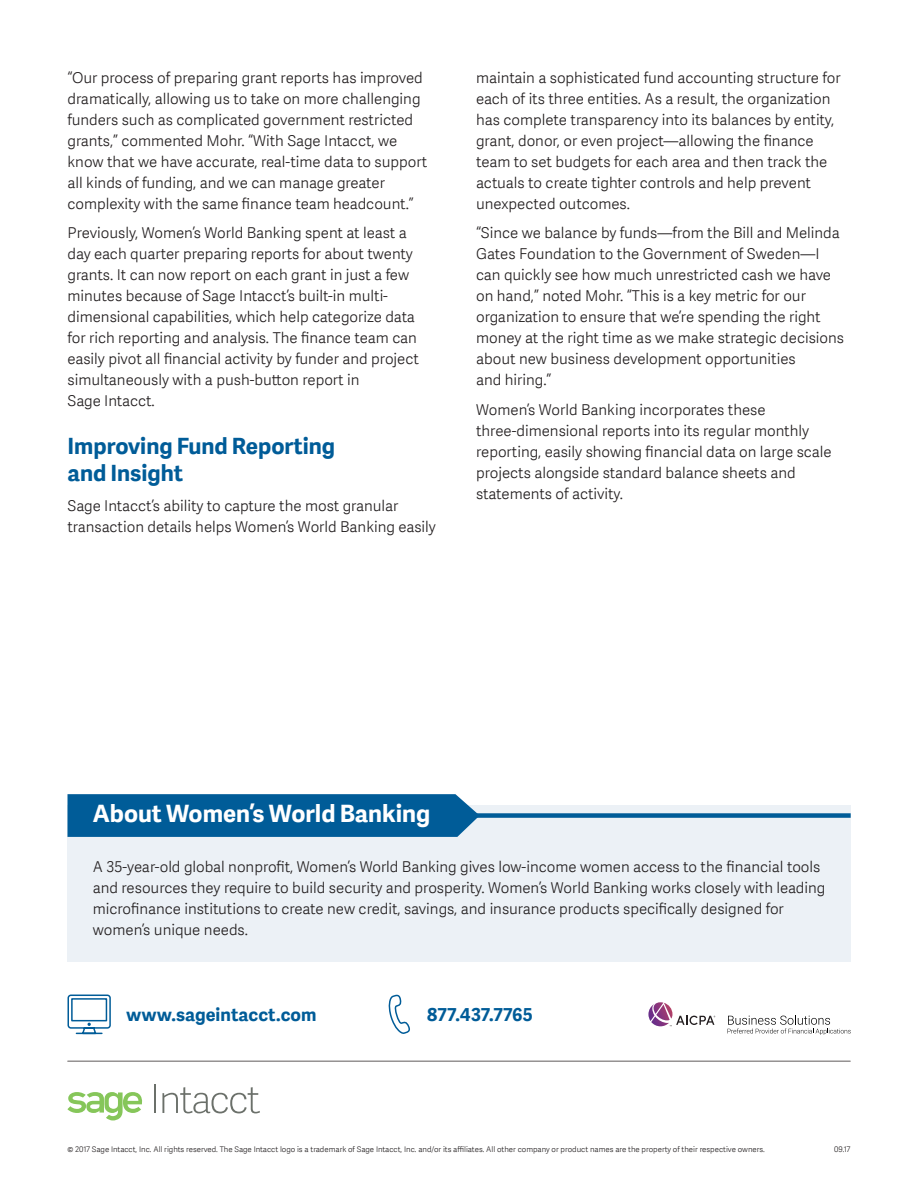
<style>
.page{position:relative;width:918px;height:1188px;background:#fff}
.page>*{position:absolute;margin:0;border:0;box-sizing:border-box;transform-origin:0 0}
.Boiler_plate_head{font:700 24px "Adelle Sans SAGE";color:#fff}
.Head_1{font:700 22.5px/27px "Adelle Sans SAGE";color:#005c98}
.Footer_Contact_Info{font:700 18px "Adelle Sans SAGE";letter-spacing:.005em;color:#005c98}
.body_Copy_New{font:15px/21px "Adelle Sans SAGE Lt";color:#231f20}
.Copyright_info{font:7.8px "Adelle Sans SAGE Lt";color:#231f20}
</style>
<div class="page">
<div style="left:68px;top:805px;width:783px;height:157px;background:#ecf1f6"></div>
<div style="left:280px;top:813px;width:571px;height:5px;background:#005c98"></div>
<hr style="left:68px;top:1061px;width:782px;height:1px;background:#8e8a8a">
<svg style="left:67px;top:994px;width:44px;height:41px"></svg>
<svg style="left:388px;top:994px;width:22px;height:40px"></svg>
<svg style="left:67px;top:1092px;width:75px;height:29px"></svg>
<svg style="left:155px;top:1085px;width:1px;height:28px"></svg>
<svg style="left:162px;top:1087px;width:98px;height:26px"></svg>
<svg style="left:648px;top:1002px;width:67px;height:24px"></svg>
<svg style="left:727px;top:1015px;width:124px;height:20px"></svg>
<svg style="left:68px;top:794px;width:412px;height:43px;background:#07609b"></svg>
<p class="body_Copy_New" style="left:68px;top:66px;width:361px">“Our process of preparing grant reports has improved dramatically, allowing us to take on more challenging funders such as complicated government restricted grants,” commented Mohr. “With Sage Intacct, we know that we have accurate, real-time data to support all kinds of funding, and we can manage greater complexity with the same finance team headcount.”</p>
<p class="body_Copy_New" style="left:68px;top:222px;width:353px">Previously, Women’s World Banking spent at least a day each quarter preparing reports for about twenty grants. It can now report on each grant in just a few minutes because of Sage Intacct’s built-in multi&shy;dimensional capabilities, which help categorize data for rich reporting and analysis. The finance team can easily pivot all financial activity by funder and project simultaneously with a push-button report in<br>Sage Intacct.</p>
<p class="Head_1" style="left:68px;top:432px;width:269px">Improving Fund Reporting and Insight</p>
<p class="body_Copy_New" style="left:68px;top:494px;width:370px">Sage Intacct’s ability to capture the most granular transaction details helps Women’s World Banking easily</p>
<p class="body_Copy_New" style="left:476px;top:66px;width:366px">maintain a sophisticated fund accounting structure for each of its three entities. As a result, the organization has complete transparency into its balances by entity, grant, donor, or even project—allowing the finance team to set budgets for each area and then track the actuals to create tighter controls and help prevent unexpected outcomes.</p>
<p class="body_Copy_New" style="left:476px;top:222px;width:369px">“Since we balance by funds—from the Bill and Melinda Gates Foundation to the Government of Sweden—I can quickly see how much unrestricted cash we have on hand,” noted Mohr. “This is a key metric for our organization to ensure that we’re spending the right money at the right time as we make strategic decisions about new business development opportunities<br>and hiring.”</p>
<p class="body_Copy_New" style="left:476px;top:398px;width:357px">Women’s World Banking incorporates these three-dimensional reports into its regular monthly reporting, easily showing financial data on large scale projects alongside standard balance sheets and statements of activity.</p>
<p class="Boiler_plate_head" style="left:93px;top:796px;width:339px">About Women’s World Banking</p>
<p class="body_Copy_New" style="left:93px;top:856px;width:734px">A 35-year-old global nonprofit, Women’s World Banking gives low-income women access to the financial tools and resources they require to build security and prosperity. Women’s World Banking works closely with leading microfinance institutions to create new credit, savings, and insurance products specifically designed for women’s unique needs.</p>
<p class="Footer_Contact_Info" style="left:127px;top:1002px;width:191px">www.sageintacct.com</p>
<p class="Footer_Contact_Info" style="left:427px;top:1002px;width:107px">877.437.7765</p>
<p class="Copyright_info" style="left:67px;top:1143px;width:699px">© 2017 Sage Intacct, Inc. All rights reserved. The Sage Intacct logo is a trademark of Sage Intacct, Inc. and/or its affiliates. All other company or product names are the property of their respective owners.</p>
<p class="Copyright_info" style="left:834px;top:1143px;width:18px">09.17</p>
</div>
